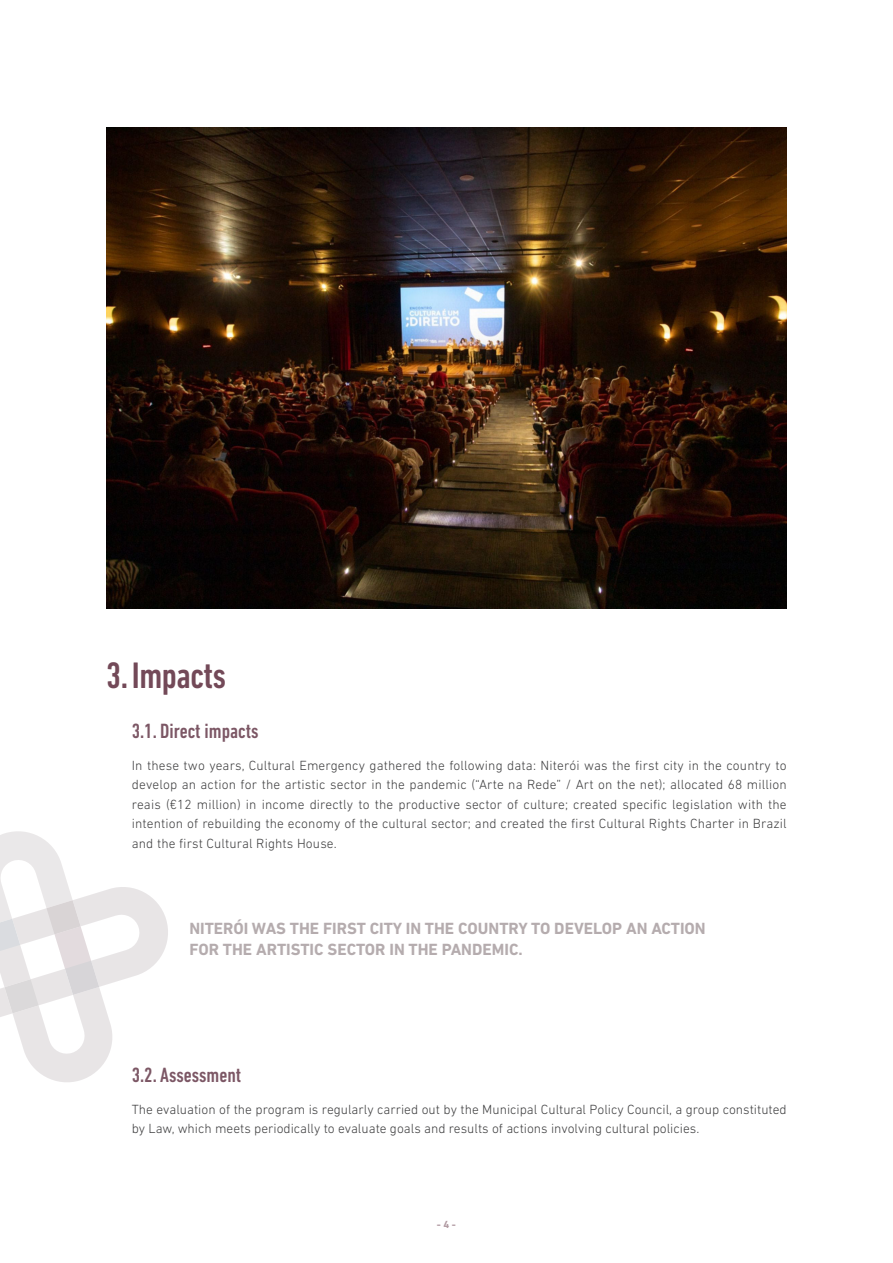
<style>
.page{position:relative;width:893px;height:1263px;background:#fff}
.page>*{position:absolute;margin:0;border:0;box-sizing:border-box;transform-origin:0 0}
.TITULAR_1{font:500 condensed 37.5px "DIN Next LT Pro";letter-spacing:-.01em;color:#734958}
.Titular_1_1{font:500 condensed 21px "DIN Next LT Pro";color:#7c5765}
.DESTACATS{font:700 16.5px/21px "DIN Next LT Pro";color:#b5acae}
.Text_Base{font:300 13.5px/19.5px "DIN Next LT Pro";color:#3e3e3f;text-align:justify}
.num_pg{font:700 10.5px "DIN Next LT Pro";color:#b19aa2}
</style>
<div class="page">
<img style="left:106px;top:128px;width:681px;height:481px">
<svg style="left:0;top:831px;width:168px;height:251px"></svg>
<p class="TITULAR_1" style="left:106px;top:654px;width:121px">3.Impacts</p>
<p class="Titular_1_1" style="left:132px;top:719px;width:128px">3.1. Direct impacts</p>
<p class="Text_Base" style="left:132px;top:755px;width:656px">In these two years, Cultural Emergency gathered the following data: Niterói was the first city in the country to develop an action for the artistic sector in the pandemic (“Arte na Rede” / Art on the net); allocated 68 million reais (€12 million) in income directly to the productive sector of culture; created specific legislation with the intention of rebuilding the economy of the cultural sector; and created the first Cultural Rights Charter in Brazil and the first Cultural Rights House.</p>
<p class="DESTACATS" style="left:189px;top:917px;width:518px">NITERÓI WAS THE FIRST CITY IN THE COUNTRY TO DEVELOP AN ACTION<br>FOR THE ARTISTIC SECTOR IN THE PANDEMIC.</p>
<p class="Titular_1_1" style="left:132px;top:1062px;width:111px">3.2. Assessment</p>
<p class="Text_Base" style="left:132px;top:1099px;width:656px">The evaluation of the program is regularly carried out by the Municipal Cultural Policy Council, a group constituted by Law, which meets periodically to evaluate goals and results of actions involving cultural policies.</p>
<p class="num_pg" style="left:437px;top:1218px;width:21px">- 4 -</p>
</div>
